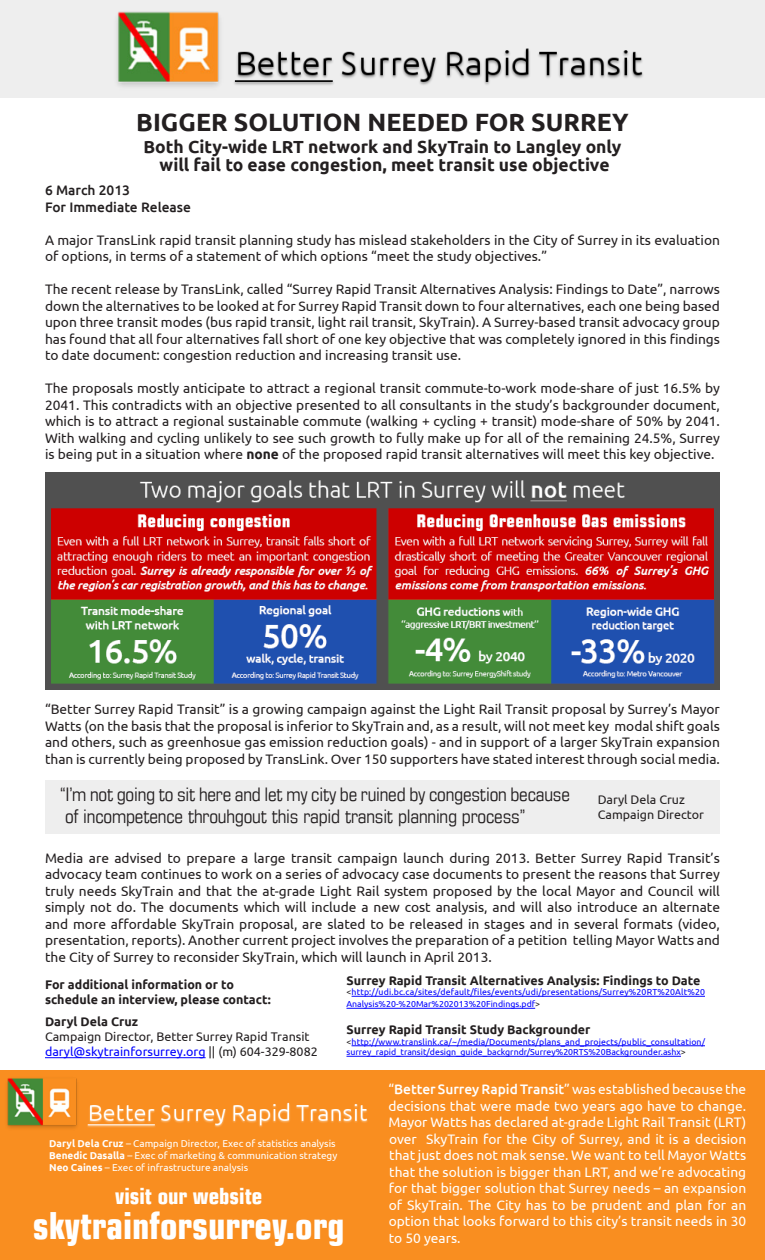
<style>
.page{position:relative;width:765px;height:1260px;background:#fff}
.page>*{position:absolute;margin:0;border:0;box-sizing:border-box;transform-origin:0 0}
.t1{font:700 condensed 37.5px "Eurostile LT";color:#fff}
.t2{font:700 25px "Ubuntu";color:#231f20}
.t3{font:700 condensed 22.5px "Eurostile LT";color:#fff}
.No_hyphens{font:condensed 18.75px/22.5px "Eurostile LT";letter-spacing:-.01em;color:#231f20}
.t4{font:700 17.5px/17.5px "Ubuntu";color:#231f20;text-align:center}
.No_hyphens-2{font:13.75px/16.5px "Ubuntu";color:#231f20;text-align:justify}
.t5{font:13.75px/16.5px "Ubuntu";color:#fff;text-align:justify}
.t6{font:500 13.75px "Ubuntu";color:#231f20}
.No_hyphens-3{font:700 12.5px "Ubuntu";color:#231f20}
.No_hyphens-4{font:12.5px/15px "Ubuntu";color:#231f20}
.No_hyphens-5{font:12.5px "Ubuntu";color:#00f}
.t7{font:10px "Ubuntu";color:#fff}
.t8{font:8.75px/12px "Ubuntu";letter-spacing:.015em;color:#00f}
.s1{font-weight:700}
.s2{color:#231f20}
.s3{font-weight:500}
</style>
<div class="page">
<div style="left:0;top:1070px;width:765px;height:190px;background:#f98e20"></div>
<div style="left:0;top:0;width:765px;height:98px;background:#eee"></div>
<img style="left:117px;top:11px;width:526px;height:76px">
<hr style="left:45px;top:1057px;width:161px;height:1px;background:#00f">
<img style="left:45px;top:473px;width:675px;height:216px">
<img style="left:7px;top:1078px;width:361px;height:51px">
<div style="left:45px;top:780px;width:675px;height:53px;background:#eee"></div>
<hr style="left:352px;top:996px;width:353px;height:1px;background:#00f">
<hr style="left:347px;top:1008px;width:188px;height:1px;background:#00f">
<hr style="left:352px;top:1045px;width:353px;height:1px;background:#00f">
<hr style="left:347px;top:1056px;width:334px;height:1px;background:#00f">
<p class="t2" style="left:136px;top:107px;width:494px">BIGGER SOLUTION NEEDED FOR SURREY</p>
<p class="t4" style="left:143px;top:138px;width:480px">Both City-wide LRT network and SkyTrain to Langley only will fail to ease congestion, meet transit use objective</p>
<p class="t6" style="left:45px;top:182px;width:86px">6 March 2013</p>
<p class="t6" style="left:45px;top:198px;width:148px">For Immediate Release</p>
<p class="No_hyphens-2" style="left:45px;top:231px;width:677px">A major TransLink rapid transit planning study has mislead stakeholders in the City of Surrey in its evaluation of options, in terms of a statement of which options “meet the study objectives.”</p>
<p class="No_hyphens-2" style="left:45px;top:281px;width:677px">The recent release by TransLink, called “Surrey Rapid Transit Alternatives Analysis: Findings to Date”, narrows down the alternatives to be looked at for Surrey Rapid Transit down to four alternatives, each one being based upon three transit modes (bus rapid transit, light rail transit, SkyTrain). A Surrey-based transit advocacy group has found that all four alternatives fall short of one key objective that was completely ignored in this findings to date document: congestion reduction and increasing transit use.</p>
<p class="No_hyphens-2" style="left:45px;top:380px;width:677px">The proposals mostly anticipate to attract a regional transit commute-to-work mode-share of just 16.5% by 2041. This contradicts with an objective presented to all consultants in the study’s backgrounder document, which is to attract a regional sustainable commute (walking + cycling + transit) mode-share of 50% by 2041.<br>With walking and cycling unlikely to see such growth to fully make up for all of the remaining 24.5%, Surrey is being put in a situation where <span class="s1">none</span> of the proposed rapid transit alternatives will meet this key objective.</p>
<p class="No_hyphens-2" style="left:45px;top:701px;width:676px">“Better Surrey Rapid Transit” is a growing campaign against the Light Rail Transit proposal by Surrey’s Mayor Watts (on the basis that the proposal is inferior to SkyTrain and, as a result, will not meet key modal shift goals and others, such as greenhosue gas emission reduction goals) - and in support of a larger SkyTrain expansion than is currently being proposed by TransLink. Over 150 supporters have stated interest through social media.</p>
<p class="No_hyphens" style="left:60px;top:783px;width:512px">“I’m not going to sit here and let my city be ruined by congestion because of incompetence throuhgout this rapid transit planning process”</p>
<p class="No_hyphens-4" style="left:598px;top:792px;width:108px">Daryl Dela Cruz<br>Campaign Director</p>
<p class="No_hyphens-2" style="left:45px;top:849px;width:677px">Media are advised to prepare a large transit campaign launch during 2013. Better Surrey Rapid Transit’s advocacy team continues to work on a series of advocacy case documents to present the reasons that Surrey truly needs SkyTrain and that the at-grade Light Rail system proposed by the local Mayor and Council will simply not do. The documents which will include a new cost analysis, and will also introduce an alternate and more affordable SkyTrain proposal, are slated to be released in stages and in several formats (video, presentation, reports). Another current project involves the preparation of a petition telling Mayor Watts and the City of Surrey to reconsider SkyTrain, which will launch in April 2013.</p>
<p class="No_hyphens-3" style="left:45px;top:977px;width:191px">For additional information or to</p>
<p class="No_hyphens-3" style="left:45px;top:992px;width:227px">schedule an interview, please contact:</p>
<p class="No_hyphens-3" style="left:45px;top:1014px;width:95px">Daryl Dela Cruz</p>
<p class="No_hyphens-4" style="left:45px;top:1029px;width:266px">Campaign Director, Better Surrey Rapid Transit</p>
<p class="No_hyphens-5" style="left:45px;top:1044px;width:274px">daryl@skytrainforsurrey.org <span class="s2">|| (m) 604-329-8082</span></p>
<p class="No_hyphens-3" style="left:347px;top:973px;width:355px">Surrey Rapid Transit Alternatives Analysis: Findings to Date</p>
<p class="t8" style="left:347px;top:986px;width:360px"><span class="s2">&lt;</span>http://udi.bc.ca/sites/default/files/events/udi/presentations/Surrey%20RT%20Alt%20<br>Analysis%20-%20Mar%202013%20Findings.pdf<span class="s2">&gt;</span></p>
<p class="No_hyphens-3" style="left:347px;top:1022px;width:246px">Surrey Rapid Transit Study Backgrounder</p>
<p class="t8" style="left:347px;top:1036px;width:360px;line-height:10.5px"><span class="s2">&lt;</span>http://www.translink.ca/~/media/Documents/plans_and_projects/public_consultation/ surrey_rapid_transit/design_guide_backgrndr/Surrey%20RTS%20Backgrounder.ashx<span class="s2">&gt;</span></p>
<p class="t7" style="left:49px;top:1138px;width:288px"><span class="s1">Daryl Dela Cruz</span> – Campaign Director, Exec of statistics analysis</p>
<p class="t7" style="left:49px;top:1150px;width:290px"><span class="s1">Benedic Dasalla</span> – Exec of marketing &amp; communication strategy</p>
<p class="t7" style="left:49px;top:1162px;width:201px"><span class="s1">Neo Caines</span> – Exec of infrastructure analysis</p>
<p class="t3" style="left:115px;top:1182px;width:148px">visit our website</p>
<p class="t1" style="left:33px;top:1202px;width:313px">skytrainforsurrey.org</p>
<p class="t5" style="left:388px;top:1081px;width:359px">“<span class="s3">Better Surrey Rapid Transit</span>” was established because the decisions that were made two years ago have to change.<br>Mayor Watts has declared at-grade Light Rail Transit (LRT) over SkyTrain for the City of Surrey, and it is a decision that just does not mak sense. We want to tell Mayor Watts that the solution is bigger than LRT, and we’re advocating for that bigger solution that Surrey needs – an expansion of SkyTrain. The City has to be prudent and plan for an option that looks forward to this city’s transit needs in 30 to 50 years.</p>
</div>
